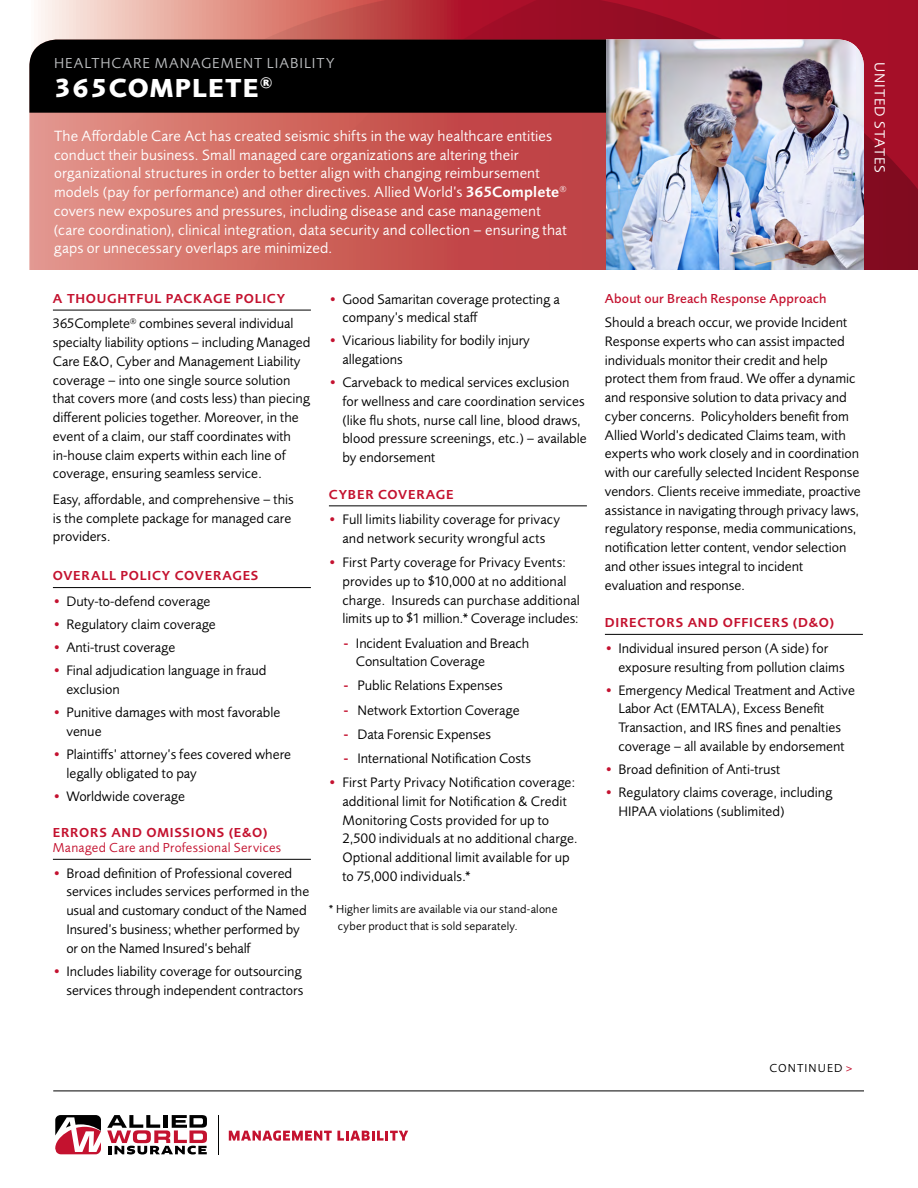
<style>
.page{position:relative;width:918px;height:1188px;background:#fff}
.page>*{position:absolute;margin:0;border:0;box-sizing:border-box;transform-origin:0 0}
.t1{font:700 27px "Foundry Sans";letter-spacing:.05em;color:#fff}
.t2{font:15.3px/18.8px "Foundry Sans";letter-spacing:.01em;color:#fff}
.t3{font:15px "Foundry Sans";letter-spacing:.065em;color:#bcbec0}
.t4{font:15px "Foundry Sans";letter-spacing:.06em;color:#fff}
.t5{font:14.25px/18.8px "Foundry Sans";color:#000}
.t6{font:600 13.5px "Foundry Sans";letter-spacing:.055em;color:#c4122f}
.t7{font:13.5px "Foundry Sans";letter-spacing:.02em;color:#c4122f}
.t8{font:500 13.5px "Foundry Sans";letter-spacing:.01em;color:#c4122f}
.t9{font:12px/16.5px "Foundry Sans";letter-spacing:.015em;color:#000}
.t10{font:12px "Foundry Sans";letter-spacing:.09em;color:#000}
.s1{font-weight:600}
.s2{font-weight:600;color:#c41230}
.s3{color:#c41230}
.s4{font-weight:600;color:#c4122f}
</style>
<div class="page">
<svg style="left:190px;top:0;width:728px;height:270px;background:#a82334"></svg>
<svg style="left:29px;top:113px;width:577px;height:157px;background:#ce645f"></svg>
<img style="left:606px;top:39px;width:258px;height:231px">
<div style="left:29px;top:40px;width:577px;height:73px;background:#000"></div>
<hr style="left:53px;top:310px;width:258px;height:1px;background:#000">
<hr style="left:53px;top:587px;width:258px;height:1px;background:#000">
<hr style="left:53px;top:859px;width:258px;height:1px;background:#000">
<hr style="left:329px;top:505px;width:258px;height:1px;background:#000">
<hr style="left:605px;top:634px;width:258px;height:1px;background:#000">
<svg style="left:229px;top:1130px;width:179px;height:11px"></svg>
<svg style="left:54px;top:1114px;width:49px;height:42px"></svg>
<svg style="left:55px;top:1115px;width:46px;height:39px"></svg>
<svg style="left:107px;top:1115px;width:100px;height:40px"></svg>
<hr style="left:218px;top:1115px;width:1px;height:39px;background:#000101">
<hr style="left:53px;top:1091px;width:811px;height:1px;background:#000">
<p class="t3" style="left:54px;top:55px;width:282px">HEALTHCARE MANAGEMENT LIABILITY</p>
<h1 class="t1" style="left:54px;top:72px;width:219px">365COMPLETE<sup>®</sup></h1>
<p class="t2" style="left:54px;top:127px;width:514px">The Affordable Care Act has created seismic shifts in the way healthcare entities conduct their business. Small managed care organizations are altering their organizational structures in order to better align with changing reimbursement models (pay for performance) and other directives. Allied World’s <span class="s1">365Complete</span><sup>® </sup>covers new exposures and pressures, including disease and case management (care coordination), clinical integration, data security and collection – ensuring that gaps or unnecessary overlaps are minimized.</p>
<p class="t6" style="left:53px;top:291px;width:234px">A THOUGHTFUL PACKAGE POLICY</p>
<p class="t5" style="left:53px;top:315px;width:259px">365Complete<sup>®</sup> combines several individual specialty liability options – including Managed Care E&amp;O, Cyber and Management Liability coverage – into one single source solution that covers more (and costs less) than piecing different policies together. Moreover, in the event of a claim, our staff coordinates with in-house claim experts within each line of coverage, ensuring seamless service.</p>
<p class="t5" style="left:53px;top:490px;width:242px">Easy, affordable, and comprehensive – this is the complete package for managed care providers.</p>
<p class="t6" style="left:53px;top:568px;width:207px">OVERALL POLICY COVERAGES</p>
<p class="t5" style="left:53px;top:592px;width:159px"><span class="s2">•</span> Duty-to-defend coverage</p>
<p class="t5" style="left:53px;top:615px;width:164px"><span class="s2">•</span> Regulatory claim coverage</p>
<p class="t5" style="left:53px;top:638px;width:124px"><span class="s2">•</span> Anti-trust coverage</p>
<p class="t5" style="left:66px;top:661px;width:202px;text-indent:-13px"><span class="s2">•</span> Final adjudication language in fraud exclusion</p>
<p class="t5" style="left:66px;top:703px;width:215px;text-indent:-13px"><span class="s2">•</span> Punitive damages with most favorable venue</p>
<p class="t5" style="left:66px;top:745px;width:226px;text-indent:-13px"><span class="s2">•</span> Plaintiffs’ attorney’s fees covered where legally obligated to pay</p>
<p class="t5" style="left:53px;top:787px;width:134px"><span class="s2">•</span> Worldwide coverage</p>
<p class="t6" style="left:53px;top:825px;width:216px">ERRORS AND OMISSIONS (E&amp;O)</p>
<p class="t7" style="left:53px;top:840px;width:230px">Managed Care and Professional Services</p>
<p class="t5" style="left:66px;top:864px;width:244px;text-indent:-13px"><span class="s2">•</span> Broad definition of Professional covered services includes services performed in the usual and customary conduct of the Named Insured’s business; whether performed by or on the Named Insured’s behalf</p>
<p class="t5" style="left:53px;top:962px;width:252px;text-align:right"><span class="s2">•</span> Includes liability coverage for outsourcing services through independent contractors</p>
<p class="t5" style="left:342px;top:290px;width:219px;text-indent:-13px"><span class="s2">•</span> Good Samaritan coverage protecting a company’s medical staff</p>
<p class="t5" style="left:342px;top:332px;width:189px;text-indent:-13px"><span class="s2">•</span> Vicarious liability for bodily injury allegations</p>
<p class="t5" style="left:342px;top:373px;width:246px;text-indent:-13px"><span class="s2">•</span> Carveback to medical services exclusion for wellness and care coordination services (like flu shots, nurse call line, blood draws, blood pressure screenings, etc.) – available by endorsement</p>
<p class="t6" style="left:329px;top:487px;width:126px">CYBER COVERAGE</p>
<p class="t5" style="left:329px;top:510px;width:233px;text-align:center"><span class="s3">•</span> Full limits liability coverage for privacy and network security wrongful acts</p>
<p class="t5" style="left:342px;top:553px;width:239px;text-indent:-13px"><span class="s3">•</span> First Party coverage for Privacy Events: provides up to $10,000 at no additional charge. Insureds can purchase additional limits up to $1 million.* Coverage includes:</p>
<p class="t5" style="left:356px;top:634px;width:175px;text-indent:-12px"><span class="s4">-</span> Incident Evaluation and Breach<br>Consultation Coverage</p>
<p class="t5" style="left:344px;top:677px;width:160px"><span class="s4">-</span> Public Relations Expenses</p>
<p class="t5" style="left:344px;top:701px;width:177px"><span class="s4">-</span> Network Extortion Coverage</p>
<p class="t5" style="left:344px;top:725px;width:149px"><span class="s4">-</span> Data Forensic Expenses</p>
<p class="t5" style="left:344px;top:749px;width:189px"><span class="s4">-</span> International Notification Costs</p>
<p class="t5" style="left:342px;top:773px;width:237px;text-indent:-13px"><span class="s3">•</span> First Party Privacy Notification coverage: additional limit for Notification &amp; Credit Monitoring Costs provided for up to 2,500 individuals at no additional charge.<br>Optional additional limit available for up to 75,000 individuals.*</p>
<p class="t9" style="left:338px;top:901px;width:221px;text-indent:-9px">* Higher limits are available via our stand-alone cyber product that is sold separately.</p>
<p class="t4" style="left:888px;top:62px;width:112px;rotate:90deg">UNITED STATES</p>
<p class="t8" style="left:605px;top:291px;width:223px">About our Breach Response Approach</p>
<p class="t5" style="left:605px;top:313px;width:257px">Should a breach occur, we provide Incident Response experts who can assist impacted individuals monitor their credit and help protect them from fraud. We offer a dynamic and responsive solution to data privacy and cyber concerns. Policyholders benefit from Allied World’s dedicated Claims team, with experts who work closely and in coordination with our carefully selected Incident Response vendors. Clients receive immediate, proactive assistance in navigating through privacy laws, regulatory response, media communications, notification letter content, vendor selection and other issues integral to incident evaluation and response.</p>
<p class="t6" style="left:605px;top:615px;width:231px">DIRECTORS AND OFFICERS (D&amp;O)</p>
<p class="t5" style="left:618px;top:639px;width:228px;text-indent:-13px"><span class="s2">•</span> Individual insured person (A side) for exposure resulting from pollution claims</p>
<p class="t5" style="left:618px;top:681px;width:238px;text-indent:-13px"><span class="s2">•</span> Emergency Medical Treatment and Active Labor Act (EMTALA), Excess Benefit Transaction, and IRS fines and penalties coverage – all available by endorsement</p>
<p class="t5" style="left:605px;top:760px;width:177px"><span class="s2">•</span> Broad definition of Anti-trust</p>
<p class="t5" style="left:618px;top:783px;width:216px;text-indent:-13px"><span class="s2">•</span> Regulatory claims coverage, including<br>HIPAA violations (sublimited)</p>
<p class="t10" style="left:770px;top:1061px;width:84px">CONTINUED <span class="s3">&gt;</span></p>
</div>
